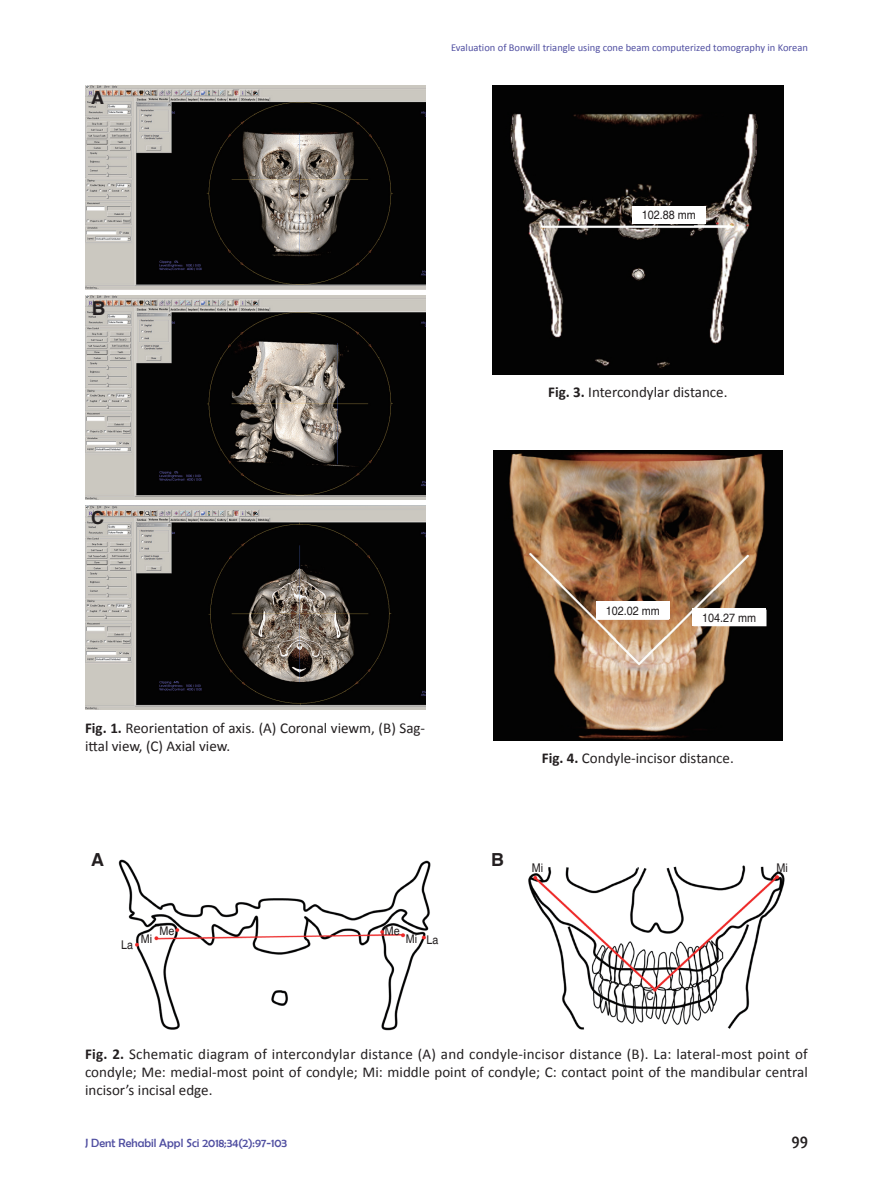
<style>
.page{position:relative;width:893px;height:1191px;background:#fff}
.page>*{position:absolute;margin:0;border:0;box-sizing:border-box;transform-origin:0 0}
.t1{font:700 19.05px "Helvetica";color:#231f20}
.t2{font:700 18px "Helvetica";color:#231f20}
.t3{font:700 16.5px "Candara";color:#231f20;scale:.95 1}
.t4{font:15px/18px "Calibri";color:#231f20}
.t5{font:12px "Helvetica";color:#231f20;scale:.9 1}
.t6{font:12px "Berlin Sans FB";color:#504fa1}
.t7{font:10.5px "Calibri";color:#504fa1}
.s1{font-weight:700}
</style>
<div class="page">
<img style="left:85px;top:85px;width:340px;height:205px">
<img style="left:85px;top:295px;width:340px;height:204px">
<img style="left:85px;top:505px;width:340px;height:205px">
<img style="left:493px;top:451px;width:289px;height:289px">
<div style="left:596px;top:602px;width:73px;height:17px;background:#fff"></div>
<div style="left:692px;top:608px;width:74px;height:17px;background:#fff"></div>
<img style="left:492px;top:85px;width:291px;height:289px">
<div style="left:632px;top:206px;width:73px;height:17px;background:#fff"></div>
<img style="left:118px;top:859px;width:313px;height:172px">
<img style="left:528px;top:865px;width:257px;height:165px">
<p class="t2" style="left:91px;top:87px;width:14px">A</p>
<p class="t1" style="left:92px;top:297px;width:15px">B</p>
<p class="t7" style="left:451px;top:41px;width:358px">Evaluation of Bonwill triangle using cone beam computerized tomography in Korean</p>
<p class="t5" style="left:642px;top:208px;width:62px">102.88 mm</p>
<p class="t4" style="left:548px;top:383px;width:181px"><span class="s1">Fig. 3.</span> Intercondylar distance.</p>
<p class="t2" style="left:91px;top:507px;width:14px">C</p>
<p class="t4" style="left:85px;top:718px;width:342px"><span class="s1">Fig. 1.</span> Reorientation of axis. (A) Coronal viewm, (B) Sag&shy;ittal view, (C) Axial view.</p>
<p class="t5" style="left:606px;top:603px;width:62px">102.02 mm</p>
<p class="t5" style="left:702px;top:610px;width:62px">104.27 mm</p>
<p class="t4" style="left:542px;top:749px;width:194px"><span class="s1">Fig. 4.</span> Condyle-incisor distance.</p>
<p class="t2" style="left:91px;top:848px;width:14px">A</p>
<p class="t2" style="left:491px;top:848px;width:14px">B</p>
<p class="t5" style="left:121px;top:938px;width:15px">La</p>
<p class="t5" style="left:141px;top:932px;width:14px">Mi</p>
<p class="t5" style="left:159px;top:923px;width:18px">Me</p>
<p class="t5" style="left:385px;top:923px;width:18px">Me</p>
<p class="t5" style="left:406px;top:932px;width:38px">Mi La</p>
<p class="t5" style="left:532px;top:861px;width:14px">Mi</p>
<p class="t5" style="left:776px;top:861px;width:14px">Mi</p>
<p class="t5" style="left:646px;top:988px;width:10px">C</p>
<p class="t4" style="left:85px;top:1044px;width:724px;text-align:justify"><span class="s1">Fig. 2.</span> Schematic diagram of intercondylar distance (A) and condyle-incisor distance (B). La: lateral-most point of condyle; Me: medial-most point of condyle; Mi: middle point of condyle; C: contact point of the mandibular central incisor’s incisal edge.</p>
<p class="t6" style="left:85px;top:1135px;width:204px">J Dent Rehabil Appl Sci 2018;34(2):97-103</p>
<p class="t3" style="left:791px;top:1129px;width:19px">99</p>
</div>
